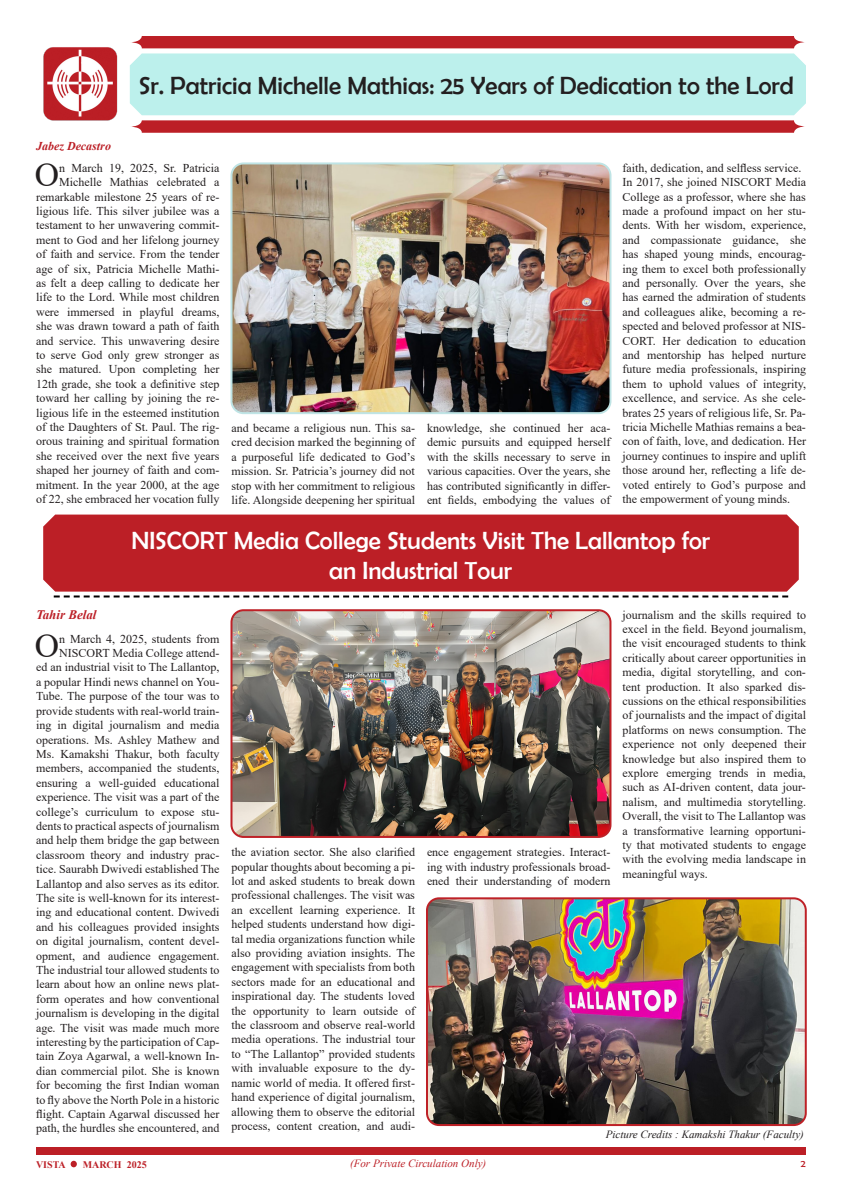
<style>
.page{position:relative;width:842px;height:1191px;background:#fff}
.page>*{position:absolute;margin:0;border:0;box-sizing:border-box;transform-origin:0 0}
.t1{font:33.7px "Times New Roman";color:#231f20}
.t2{font:25px "Berlin Sans FB";color:#fff}
.t3{font:25px "Berlin Sans FB";color:#231f20}
.t4{font:italic 700 13px "Times New Roman";color:#bb1e25}
.t5{font:12px/14.4px "Times New Roman";color:#231f20;text-align:justify}
.t6{font:italic 700 12px "Times New Roman";color:#bb1e25}
.t7{font:italic 11px "Times New Roman";color:#231f20}
.t8{font:italic 11px "Times New Roman";color:#bc1f26}
.t9{font:700 10px "Times New Roman";color:#bc1f26}
.t10{font:10px "Berlin Sans FB";color:#bc1f26}
</style>
<div class="page">
<div style="left:36px;top:1147px;width:770px;height:8px;background:#bc1f26"></div>
<div style="left:71px;top:1160px;width:6px;height:7px;background:#bc1f26;border-radius:50%"></div>
<div style="left:131px;top:36px;width:674px;height:12px;background:#bc1f26"></div>
<svg style="left:131px;top:120px;width:674px;height:13px;background:#c02e35"></svg>
<div style="left:130px;top:53px;width:676px;height:62px;background:#bcf0ec"></div>
<div style="left:43px;top:514px;width:756px;height:77px;background:#bc1f26"></div>
<img style="left:43px;top:47px;width:75px;height:74px">
<svg style="left:54px;top:595px;width:734px;height:2px"></svg>
<img style="left:233px;top:165px;width:377px;height:247px">
<div style="left:230px;top:162px;width:381px;height:252px;border:2px solid #bfe4e5;border-radius:12px"></div>
<img style="left:233px;top:611px;width:377px;height:225px">
<div style="left:230px;top:609px;width:381px;height:229px;border:2px solid #be2127;border-radius:12px"></div>
<img style="left:428px;top:900px;width:376px;height:224px">
<div style="left:426px;top:897px;width:381px;height:229px;border:2px solid #be2127;border-radius:12px"></div>
<p class="t6" style="left:36px;top:137px;width:76px">Jabez Decastro</p>
<p class="t3" style="left:139px;top:72px;width:657px">Sr. Patricia Michelle Mathias: 25 Years of Dedication to the Lord</p>
<p class="t1" style="left:35px;top:151px;width:26px">O</p>
<p class="t5" style="left:36px;top:160px;width:185px;text-align:right">n March 19, 2025, Sr. Patricia Michelle Mathias celebrated a remarkable milestone 25 years of re&shy;ligious life. This silver jubilee was a testament to her unwavering commit&shy;ment to God and her lifelong journey of faith and service. From the tender age of six, Patricia Michelle Mathi&shy;as felt a deep calling to dedicate her life to the Lord. While most children were immersed in playful dreams, she was drawn toward a path of faith and service. This unwavering desire to serve God only grew stronger as she matured. Upon completing her 12th grade, she took a definitive step toward her calling by joining the re&shy;ligious life in the esteemed institution of the Daughters of St. Paul. The rig&shy;orous training and spiritual formation she received over the next five years shaped her journey of faith and com&shy;mitment. In the year 2000, at the age of 22, she embraced her vocation fully</p>
<p class="t5" style="left:231px;top:420px;width:185px">and became a religious nun. This sa&shy;cred decision marked the beginning of a purposeful life dedicated to God’s mission. Sr. Patricia’s journey did not stop with her commitment to religious life. Alongside deepening her spiritual</p>
<p class="t5" style="left:427px;top:420px;width:185px">knowledge, she continued her aca&shy;demic pursuits and equipped herself with the skills necessary to serve in various capacities. Over the years, she has contributed significantly in differ&shy;ent fields, embodying the values of</p>
<p class="t5" style="left:622px;top:160px;width:180px">faith, dedication, and selfless service.</p>
<p class="t5" style="left:622px;top:175px;width:185px">In 2017, she joined NISCORT Media College as a professor, where she has made a profound impact on her stu&shy;dents. With her wisdom, experience, and compassionate guidance, she has shaped young minds, encourag&shy;ing them to excel both professionally and personally. Over the years, she has earned the admiration of students and colleagues alike, becoming a re&shy;spected and beloved professor at NIS-CORT. Her dedication to education and mentorship has helped nurture future media professionals, inspiring them to uphold values of integrity, excellence, and service. As she cele&shy;brates 25 years of religious life, Sr. Pa&shy;tricia Michelle Mathias remains a bea&shy;con of faith, love, and dedication. Her journey continues to inspire and uplift those around her, reflecting a life de&shy;voted entirely to God’s purpose and the empowerment of young minds.</p>
<p class="t2" style="left:131px;top:527px;width:580px">NISCORT Media College Students Visit The Lallantop for</p>
<p class="t2" style="left:329px;top:557px;width:185px">an Industrial Tour</p>
<p class="t4" style="left:36px;top:605px;width:62px">Tahir Belal</p>
<p class="t1" style="left:35px;top:622px;width:26px">O</p>
<p class="t5" style="left:36px;top:631px;width:185px;text-align:right">n March 4, 2025, students from NISCORT Media College attend-<br>ed an industrial visit to The Lallantop, a popular Hindi news channel on You-Tube. The purpose of the tour was to provide students with real-world train&shy;ing in digital journalism and media operations. Ms. Ashley Mathew and Ms. Kamakshi Thakur, both faculty members, accompanied the students, ensuring a well-guided educational experience. The visit was a part of the college’s curriculum to expose stu&shy;dents to practical aspects of journalism and help them bridge the gap between classroom theory and industry prac&shy;tice. Saurabh Dwivedi established The Lallantop and also serves as its editor.<br>The site is well-known for its interest&shy;ing and educational content. Dwivedi and his colleagues provided insights on digital journalism, content devel&shy;opment, and audience engagement.<br>The industrial tour allowed students to learn about how an online news plat&shy;form operates and how conventional journalism is developing in the digital age. The visit was made much more interesting by the participation of Cap&shy;tain Zoya Agarwal, a well-known In&shy;dian commercial pilot. She is known for becoming the first Indian woman to fly above the North Pole in a historic flight. Captain Agarwal discussed her path, the hurdles she encountered, and</p>
<p class="t5" style="left:622px;top:607px;width:185px">journalism and the skills required to excel in the field. Beyond journalism, the visit encouraged students to think critically about career opportunities in media, digital storytelling, and con&shy;tent production. It also sparked dis&shy;cussions on the ethical responsibilities of journalists and the impact of digital platforms on news consumption. The experience not only deepened their knowledge but also inspired them to explore emerging trends in media, such as AI-driven content, data jour&shy;nalism, and multimedia storytelling.<br>Overall, the visit to The Lallantop was a transformative learning opportuni&shy;ty that motivated students to engage with the evolving media landscape in meaningful ways.</p>
<p class="t5" style="left:231px;top:844px;width:185px">the aviation sector. She also clarified popular thoughts about becoming a pi&shy;lot and asked students to break down professional challenges. The visit was an excellent learning experience. It helped students understand how digi&shy;tal media organizations function while also providing aviation insights. The engagement with specialists from both sectors made for an educational and inspirational day. The students loved the opportunity to learn outside of the classroom and observe real-world media operations. The industrial tour to “The Lallantop” provided students with invaluable exposure to the dy&shy;namic world of media. It offered first&shy;hand experience of digital journalism, allowing them to observe the editorial process, content creation, and audi-</p>
<p class="t5" style="left:427px;top:844px;width:185px">ence engagement strategies. Interact&shy;ing with industry professionals broad&shy;ened their understanding of modern</p>
<p class="t7" style="left:606px;top:1126px;width:200px">Picture Credits : Kamakshi Thakur (Faculty)</p>
<p class="t9" style="left:36px;top:1157px;width:31px">VISTA</p>
<p class="t9" style="left:83px;top:1157px;width:65px">MARCH 2025</p>
<p class="t8" style="left:350px;top:1155px;width:138px">(For Private Circulation Only)</p>
<p class="t10" style="left:801px;top:1158px;width:6px">2</p>
</div>
